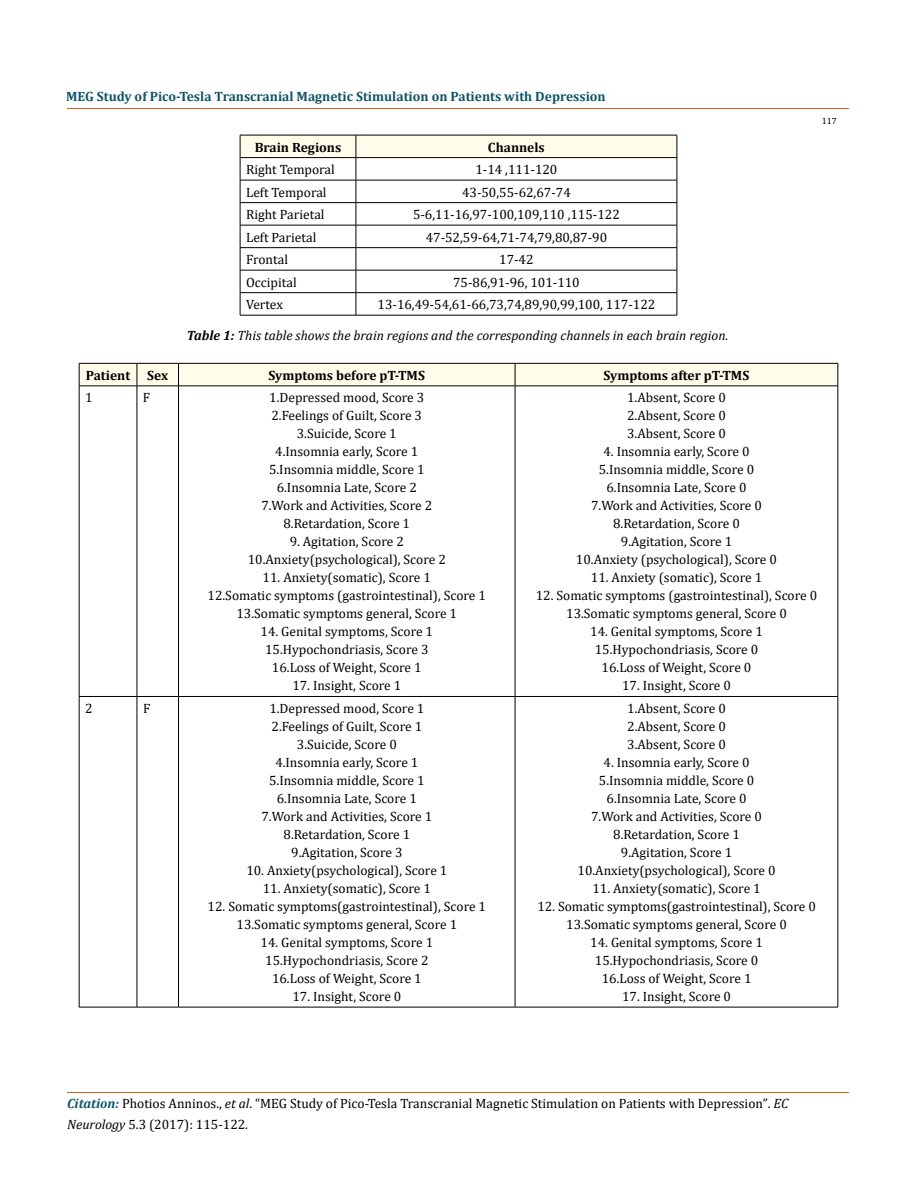
<style>
.page{position:relative;width:917px;height:1190px;background:#fff}
.page>*{position:absolute;margin:0;border:0;box-sizing:border-box;transform-origin:0 0}
.t1{font:13.5px/18px "Cambria";color:#000;text-align:center}
.t2{font:italic 13.5px "Cambria";color:#000}
.t3{font:700 13.5px "Cambria";color:#0e546a}
.t4{font:700 13.5px "Cambria";color:#000}
.t5{font:9px "Cambria";color:#000}
.s1{font-weight:700}
.s2{font-weight:700;font-style:italic;color:#0e546a}
.s3{font-style:italic}
.s4{font-size:13.35px}
</style>
<div class="page">
<hr style="left:67px;top:1092px;width:781px;height:1px;background:#e05d1a">
<svg style="left:240px;top:135px;width:437px;height:180px"></svg>
<hr style="left:240px;top:315px;width:116px;height:1px;background:#000">
<hr style="left:356px;top:315px;width:321px;height:1px;background:#000">
<div style="left:79px;top:363px;width:759px;height:22px;background:#fffde9"></div>
<hr style="left:79px;top:385px;width:58px;height:1px;background:#000">
<hr style="left:79px;top:386px;width:1px;height:310px;background:#000">
<hr style="left:137px;top:385px;width:41px;height:1px;background:#000">
<hr style="left:137px;top:386px;width:1px;height:310px;background:#000">
<hr style="left:178px;top:385px;width:337px;height:1px;background:#000">
<hr style="left:178px;top:386px;width:1px;height:310px;background:#000">
<hr style="left:515px;top:385px;width:323px;height:1px;background:#000">
<hr style="left:515px;top:386px;width:1px;height:310px;background:#000">
<hr style="left:837px;top:386px;width:1px;height:310px;background:#000">
<hr style="left:79px;top:696px;width:58px;height:1px;background:#000">
<hr style="left:79px;top:696px;width:1px;height:311px;background:#000">
<hr style="left:137px;top:696px;width:41px;height:1px;background:#000">
<hr style="left:137px;top:696px;width:1px;height:311px;background:#000">
<hr style="left:178px;top:696px;width:337px;height:1px;background:#000">
<hr style="left:178px;top:696px;width:1px;height:311px;background:#000">
<hr style="left:515px;top:696px;width:323px;height:1px;background:#000">
<hr style="left:515px;top:696px;width:1px;height:311px;background:#000">
<hr style="left:837px;top:696px;width:1px;height:311px;background:#000">
<hr style="left:79px;top:1006px;width:58px;height:1px;background:#000">
<hr style="left:137px;top:1006px;width:41px;height:1px;background:#000">
<hr style="left:178px;top:1006px;width:337px;height:1px;background:#000">
<hr style="left:515px;top:1006px;width:323px;height:1px;background:#000">
<p class="t3" style="left:66px;top:87px;width:541px">MEG Study of Pico-Tesla Transcranial Magnetic Stimulation on Patients with Depression</p>
<p class="t4" style="left:255px;top:137px;width:88px">Brain Regions</p>
<p class="t4" style="left:488px;top:137px;width:58px">Channels</p>
<p class="t1" style="left:246px;top:160px;width:90px">Right Temporal</p>
<p class="t1" style="left:475px;top:160px;width:84px">1-14 ,111-120</p>
<p class="t1" style="left:246px;top:183px;width:82px">Left Temporal</p>
<p class="t1" style="left:462px;top:183px;width:110px">43-50,55-62,67-74</p>
<p class="t1" style="left:246px;top:205px;width:80px">Right Parietal</p>
<p class="t1" style="left:413px;top:205px;width:208px">5-6,11-16,97-100,109,110 ,115-122</p>
<p class="t1" style="left:246px;top:228px;width:72px">Left Parietal</p>
<p class="t1" style="left:425px;top:228px;width:183px">47-52,59-64,71-74,79,80,87-90</p>
<p class="t1" style="left:246px;top:250px;width:43px">Frontal</p>
<p class="t1" style="left:499px;top:250px;width:36px">17-42</p>
<p class="t1" style="left:246px;top:273px;width:52px">Occipital</p>
<p class="t1" style="left:453px;top:273px;width:128px">75-86,91-96, 101-110</p>
<p class="t1" style="left:246px;top:295px;width:38px">Vertex</p>
<p class="t1" style="left:377px;top:295px;width:279px">13-16,49-54,61-66,73,74,89,90,99,100, 117-122</p>
<p class="t2" style="left:187px;top:326px;width:543px"><span class="s1">Table 1:</span> This table shows the brain regions and the corresponding channels in each brain region.</p>
<p class="t5" style="left:821px;top:116px;width:16px">117</p>
<p class="t4" style="left:86px;top:366px;width:84px">Patient Sex</p>
<p class="t4" style="left:268px;top:366px;width:158px">Symptoms before pT-TMS</p>
<p class="t4" style="left:603px;top:366px;width:147px">Symptoms after pT-TMS</p>
<p class="t1" style="left:85px;top:389px;width:9px">1</p>
<p class="t1" style="left:143px;top:389px;width:9px">F</p>
<p class="t1" style="left:261px;top:389px;width:172px">1.Depressed mood, Score 3<br>2.Feelings of Guilt, Score 3<br>3.Suicide, Score 1<br>4.Insomnia early, Score 1<br>5.Insomnia middle, Score 1<br>6.Insomnia Late, Score 2<br>7.Work and Activities, Score 2<br>8.Retardation, Score 1</p>
<p class="t1" style="left:248px;top:532px;width:199px">9. Agitation, Score 2<br>10.Anxiety(psychological), Score 2</p>
<p class="t1" style="left:207px;top:568px;width:280px">11. Anxiety(somatic), Score 1<br>12.Somatic symptoms (gastrointestinal), Score 1<br>13.Somatic symptoms general, Score 1</p>
<p class="t1" style="left:260px;top:622px;width:174px">14. Genital symptoms, Score 1<br>15.Hypochondriasis, Score 3<br>16.Loss of Weight, Score 1</p>
<p class="t1" style="left:292px;top:676px;width:110px">17. Insight, Score 1</p>
<p class="t1" style="left:627px;top:388px;width:100px;text-align:justify">1.Absent, Score 0<br>2.Absent, Score 0<br>3.Absent, Score 0</p>
<p class="t1" style="left:576px;top:442px;width:202px">4. Insomnia early, Score 0<br>5.Insomnia middle, Score 0<br>6.Insomnia Late, Score 0<br>7.Work and Activities, Score 0<br>8.Retardation, Score 0<br>9.Agitation, Score 1<br>10.Anxiety (psychological), Score 0</p>
<p class="t1" style="left:591px;top:568px;width:173px">11. Anxiety (somatic), Score 1</p>
<p class="t1" style="left:536px;top:586px;width:283px">12. Somatic symptoms (gastrointestinal), Score 0<br>13.Somatic symptoms general, Score 0</p>
<p class="t1" style="left:590px;top:622px;width:174px">14. Genital symptoms, Score 1<br>15.Hypochondriasis, Score 0<br>16.Loss of Weight, Score 0</p>
<p class="t1" style="left:622px;top:676px;width:110px">17. Insight, Score 0</p>
<p class="t1" style="left:85px;top:699px;width:9px">2</p>
<p class="t1" style="left:143px;top:699px;width:9px">F</p>
<p class="t1" style="left:261px;top:699px;width:172px">1.Depressed mood, Score 1<br>2.Feelings of Guilt, Score 1<br>3.Suicide, Score 0<br>4.Insomnia early, Score 1<br>5.Insomnia middle, Score 1<br>6.Insomnia Late, Score 1<br>7.Work and Activities, Score 1<br>8.Retardation, Score 1<br>9.Agitation, Score 3</p>
<p class="t1" style="left:246px;top:861px;width:202px">10. Anxiety(psychological), Score 1</p>
<p class="t1" style="left:263px;top:879px;width:170px">11. Anxiety(somatic), Score 1</p>
<p class="t1" style="left:208px;top:897px;width:280px">12. Somatic symptoms(gastrointestinal), Score 1<br>13.Somatic symptoms general, Score 1</p>
<p class="t1" style="left:260px;top:933px;width:174px">14. Genital symptoms, Score 1<br>15.Hypochondriasis, Score 2<br>16.Loss of Weight, Score 1</p>
<p class="t1" style="left:292px;top:987px;width:110px">17. Insight, Score 0</p>
<p class="t1" style="left:627px;top:699px;width:100px;text-align:justify">1.Absent, Score 0<br>2.Absent, Score 0<br>3.Absent, Score 0</p>
<p class="t1" style="left:577px;top:753px;width:199px">4. Insomnia early, Score 0<br>5.Insomnia middle, Score 0<br>6.Insomnia Late, Score 0<br>7.Work and Activities, Score 0<br>8.Retardation, Score 1<br>9.Agitation, Score 1<br>10.Anxiety(psychological), Score 0</p>
<p class="t1" style="left:592px;top:879px;width:170px">11. Anxiety(somatic), Score 1</p>
<p class="t1" style="left:537px;top:897px;width:280px">12. Somatic symptoms(gastrointestinal), Score 0<br>13.Somatic symptoms general, Score 0</p>
<p class="t1" style="left:590px;top:933px;width:174px">14. Genital symptoms, Score 1<br>15.Hypochondriasis, Score 0<br>16.Loss of Weight, Score 1</p>
<p class="t1" style="left:622px;top:987px;width:110px">17. Insight, Score 0</p>
<p class="t1" style="left:67px;top:1092px;width:722px;line-height:21px;text-align:left"><span class="s2">Citation:</span> Photios Anninos., <span class="s3">et al</span>. “MEG Study of Pico-Tesla Transcranial Magnetic Stimulation on Patients with Depression”<span class="s4">.</span> <span class="s3">EC<br>Neurology</span> <span class="s4">5</span>.3 (2017): 115-122.</p>
</div>
